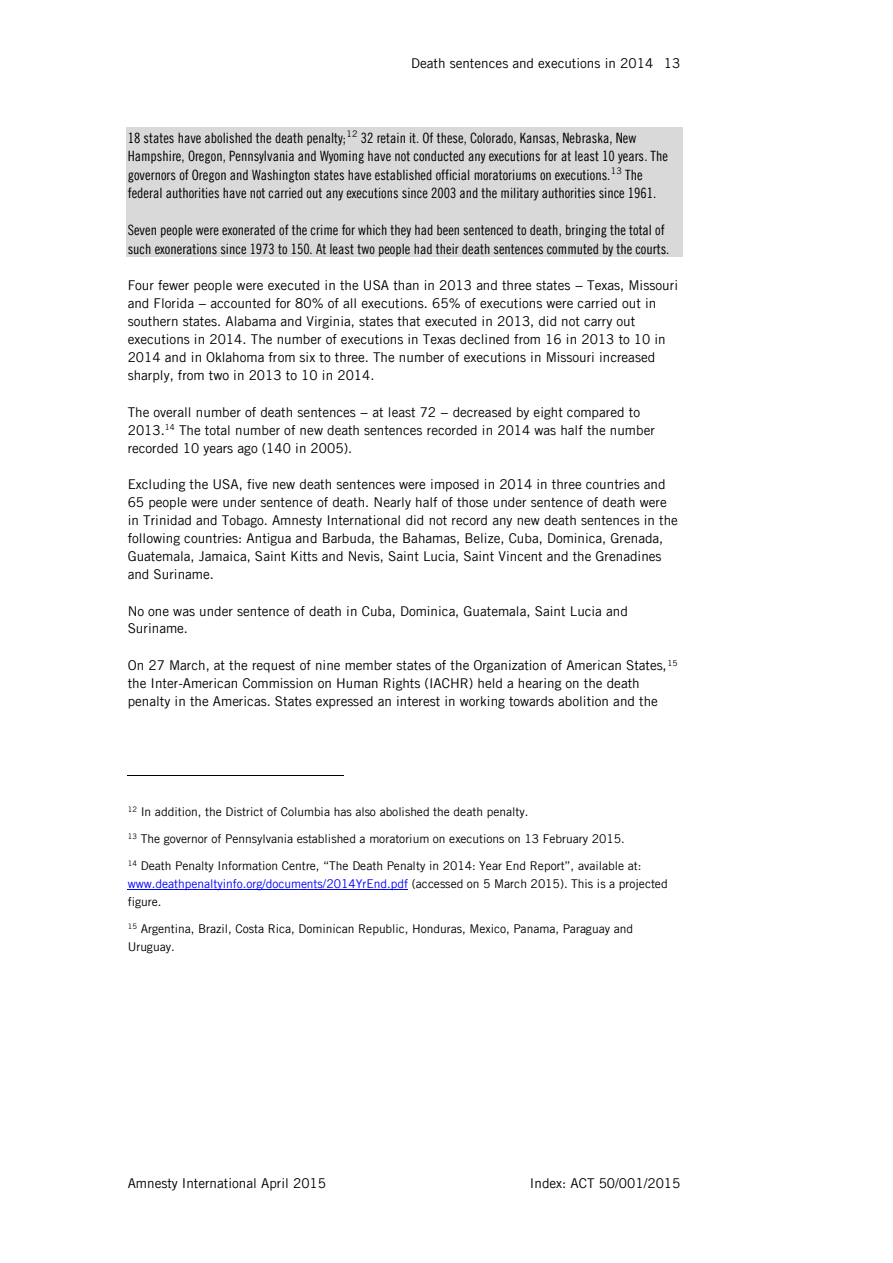
<style>
.page{position:relative;width:893px;height:1263px;background:#fff}
.page>*{position:absolute;margin:0;border:0;box-sizing:border-box;transform-origin:0 0}
.t1{font:14.25px/18.6px "Amnesty Trade Gothic Cn";color:#000}
.t2{font:13.5px/18px "Amnesty Trade Gothic";color:#000}
.t3{font:12px/18px "Amnesty Trade Gothic";letter-spacing:-.005em;color:#000}
.s1{color:#00f}
</style>
<div class="page">
<div style="left:125px;top:128px;width:557px;height:18px;background:#d9d9d9"></div>
<div style="left:125px;top:146px;width:557px;height:19px;background:#d9d9d9"></div>
<div style="left:125px;top:165px;width:557px;height:18px;background:#d9d9d9"></div>
<div style="left:125px;top:183px;width:557px;height:37px;background:#d9d9d9"></div>
<div style="left:125px;top:220px;width:557px;height:18px;background:#d9d9d9"></div>
<div style="left:125px;top:238px;width:557px;height:19px;background:#d9d9d9"></div>
<hr style="left:128px;top:775px;width:216px;height:1px;background:#000">
<hr style="left:128px;top:889px;width:280px;height:1px;background:#00f">
<p class="t2" style="left:411px;top:54px;width:243px">Death sentences and executions in 2014</p>
<p class="t2" style="left:663px;top:54px;width:18px">13</p>
<p class="t1" style="left:128px;top:128px;width:541px">18 states have abolished the death penalty;<sup>12</sup> 32 retain it. Of these, Colorado, Kansas, Nebraska, New Hampshire, Oregon, Pennsylvania and Wyoming have not conducted any executions for at least 10 years. The governors of Oregon and Washington states have established official moratoriums on executions.<sup>13</sup> The federal authorities have not carried out any executions since 2003 and the military authorities since 1961.</p>
<p class="t1" style="left:128px;top:221px;width:543px">Seven people were exonerated of the crime for which they had been sentenced to death, bringing the total of such exonerations since 1973 to 150. At least two people had their death sentences commuted by the courts.</p>
<p class="t2" style="left:128px;top:276px;width:552px">Four fewer people were executed in the USA than in 2013 and three states − Texas, Missouri and Florida − accounted for 80% of all executions. 65% of executions were carried out in southern states. Alabama and Virginia, states that executed in 2013, did not carry out executions in 2014. The number of executions in Texas declined from 16 in 2013 to 10 in 2014 and in Oklahoma from six to three. The number of executions in Missouri increased sharply, from two in 2013 to 10 in 2014.</p>
<p class="t2" style="left:128px;top:403px;width:528px">The overall number of death sentences − at least 72 − decreased by eight compared to<br>2013.<sup>14</sup> The total number of new death sentences recorded in 2014 was half the number recorded 10 years ago (140 in 2005).</p>
<p class="t2" style="left:128px;top:475px;width:551px">Excluding the USA, five new death sentences were imposed in 2014 in three countries and 65 people were under sentence of death. Nearly half of those under sentence of death were in Trinidad and Tobago. Amnesty International did not record any new death sentences in the following countries: Antigua and Barbuda, the Bahamas, Belize, Cuba, Dominica, Grenada, Guatemala, Jamaica, Saint Kitts and Nevis, Saint Lucia, Saint Vincent and the Grenadines and Suriname.</p>
<p class="t2" style="left:128px;top:602px;width:501px">No one was under sentence of death in Cuba, Dominica, Guatemala, Saint Lucia and<br>Suriname.</p>
<p class="t2" style="left:128px;top:656px;width:551px">On 27 March, at the request of nine member states of the Organization of American States,<sup>15 </sup>the Inter-American Commission on Human Rights (IACHR) held a hearing on the death penalty in the Americas. States expressed an interest in working towards abolition and the</p>
<p class="t3" style="left:128px;top:802px;width:402px"><sup>12</sup> In addition, the District of Columbia has also abolished the death penalty.</p>
<p class="t3" style="left:128px;top:830px;width:498px"><sup>13</sup> The governor of Pennsylvania established a moratorium on executions on 13 February 2015.</p>
<p class="t3" style="left:128px;top:857px;width:541px"><sup>14</sup> Death Penalty Information Centre, “The Death Penalty in 2014: Year End Report”, available at: <span class="s1">www.deathpenaltyinfo.org/documents/2014YrEnd.pdf</span> (accessed on 5 March 2015). This is a projected figure.</p>
<p class="t3" style="left:128px;top:920px;width:507px"><sup>15</sup> Argentina, Brazil, Costa Rica, Dominican Republic, Honduras, Mexico, Panama, Paraguay and<br>Uruguay.</p>
<p class="t2" style="left:128px;top:1174px;width:200px">Amnesty International April 2015</p>
<p class="t2" style="left:530px;top:1174px;width:152px">Index: ACT 50/001/2015</p>
</div>
